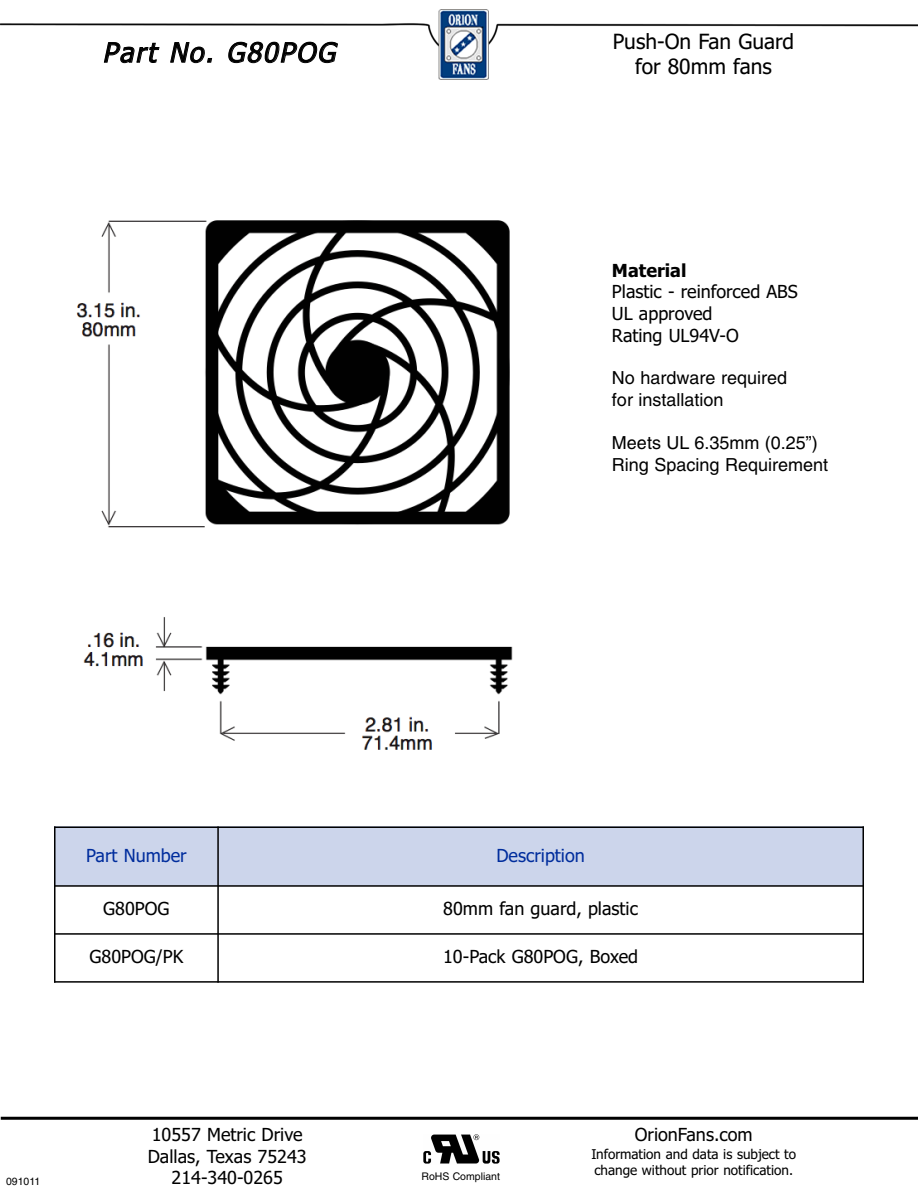
<style>
.page{position:relative;width:918px;height:1188px;background:#fff}
.page>*{position:absolute;margin:0;border:0;box-sizing:border-box;transform-origin:0 0}
.t1{font:italic 27px "Tahoma";color:#000}
.t2{font:21px/25.2px "Tahoma";color:#000;text-align:center}
.t3{font:18px/21.6px "Tahoma";color:#000;text-align:center}
.t4{font:18px/21.6px "Helvetica";color:#000}
.t5{font:18px "Tahoma";color:#002d9d}
.t6{font:700 18px "Tahoma";color:#000}
.t7{font:13.5px/16.2px "Tahoma";color:#000}
.t8{font:10.5px "Helvetica";color:#000}
</style>
<div class="page">
<img style="left:0;top:10px;width:918px;height:69px">
<hr style="left:1px;top:1117px;width:917px;height:3px;background:#000">
<img style="left:424px;top:1134px;width:76px;height:30px">
<img style="left:76px;top:220px;width:437px;height:530px">
<div style="left:54px;top:826px;width:164px;height:60px;background:#ccd5eb"></div>
<div style="left:218px;top:826px;width:646px;height:60px;background:#ccd5eb"></div>
<hr style="left:54px;top:826px;width:2px;height:157px;background:#000">
<hr style="left:217px;top:826px;width:2px;height:157px;background:#000">
<hr style="left:862px;top:826px;width:2px;height:157px;background:#000">
<hr style="left:54px;top:826px;width:810px;height:2px;background:#000">
<hr style="left:54px;top:885px;width:810px;height:2px;background:#000">
<hr style="left:54px;top:933px;width:810px;height:2px;background:#000">
<hr style="left:54px;top:981px;width:810px;height:2px;background:#000">
<h1 class="t1" style="left:102px;top:37px;width:241px">Part No. G80POG</h1>
<p class="t2" style="left:613px;top:29px;width:183px">Push-On Fan Guard for 80mm fans</p>
<p class="t6" style="left:612px;top:260px;width:76px">Material</p>
<p class="t3" style="left:612px;top:281px;width:187px;text-align:left">Plastic - reinforced ABS<br>UL approved<br>Rating UL94V-O</p>
<p class="t4" style="left:612px;top:369px;width:177px">No hardware required for installation</p>
<p class="t4" style="left:612px;top:434px;width:218px">Meets UL 6.35mm (0.25”)<br>Ring Spacing Requirement</p>
<p class="t5" style="left:86px;top:845px;width:102px">Part Number</p>
<p class="t5" style="left:496px;top:845px;width:90px">Description</p>
<p class="t3" style="left:103px;top:898px;width:68px">G80POG</p>
<p class="t3" style="left:443px;top:898px;width:196px">80mm fan guard, plastic</p>
<p class="t3" style="left:90px;top:946px;width:95px">G80POG/PK</p>
<p class="t3" style="left:443px;top:946px;width:196px">10-Pack G80POG, Boxed</p>
<p class="t8" style="left:6px;top:1178px;width:36px">091011</p>
<p class="t3" style="left:148px;top:1124px;width:160px">10557 Metric Drive<br>Dallas, Texas 75243<br>214-340-0265</p>
<p class="t3" style="left:635px;top:1124px;width:119px">OrionFans.com</p>
<p class="t7" style="left:591px;top:1146px;width:206px">Information and data is subject to change without prior notification.</p>
<p class="t8" style="left:422px;top:1172px;width:80px">RoHS Compliant</p>
</div>
